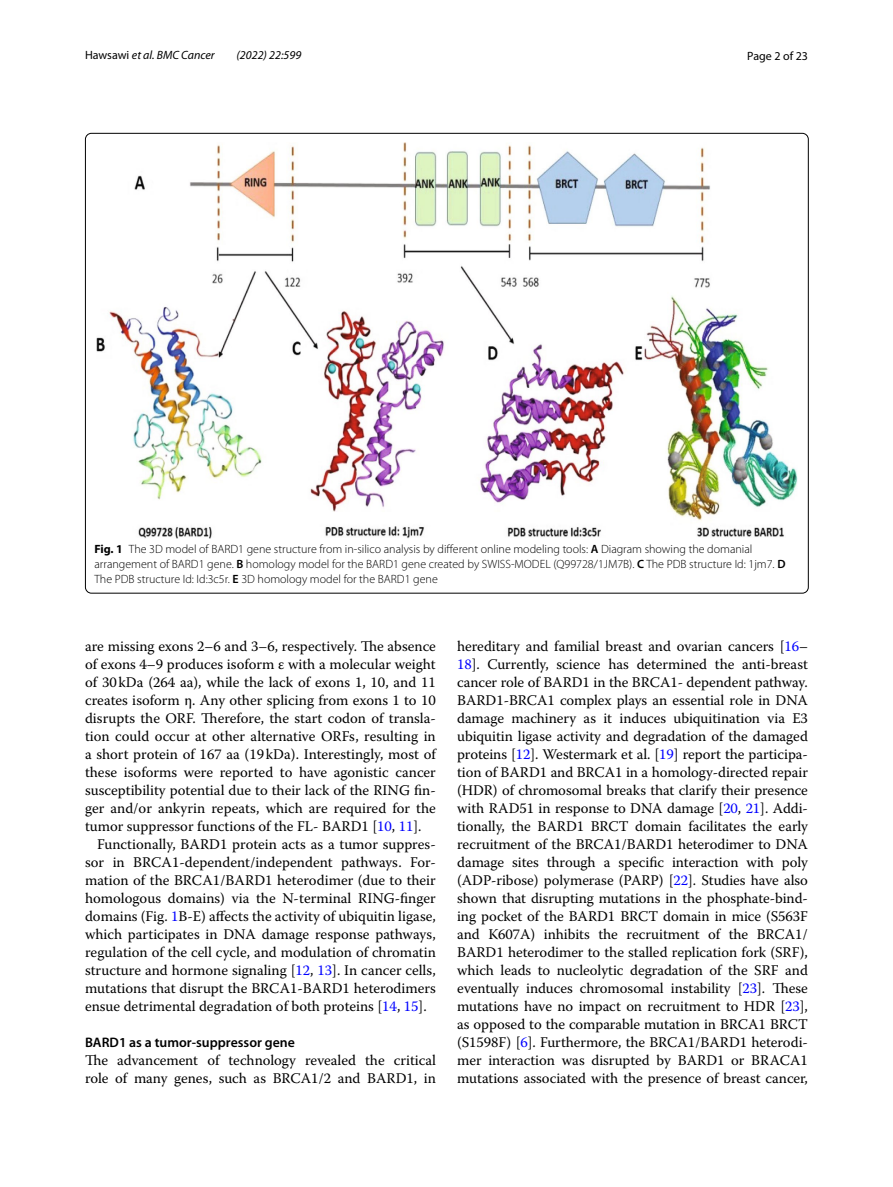
<style>
.page{position:relative;width:893px;height:1187px;background:#fff}
.page>*{position:absolute;margin:0;border:0;box-sizing:border-box;transform-origin:0 0}
.t1{font:14.7px/18px "Warnock Pro";color:#000}
.t2{font:600 13.8px "Myriad Pro";color:#000}
.t3{font:300 12px/15px "Myriad Pro";color:#000}
.t4{font:italic 12px "Myriad Pro";color:#000}
.t5{font:12px "Myriad Pro";color:#000}
.s1{font-style:normal}
.s2{font-weight:700}
.s3{font-weight:600}
.s4{color:#00f}
</style>
<div class="page">
<img style="left:97px;top:142px;width:700px;height:396px">
<p class="t4" style="left:85px;top:48px;width:131px"><span class="s1">Hawsawi</span> et al. BMC Cancer</p>
<p class="t4" style="left:237px;top:48px;width:66px">(2022) 22:599</p>
<p class="t5" style="left:747px;top:48px;width:62px">Page 2 of 23</p>
<p class="t3" style="left:94px;top:542px;width:693px"><span class="s2">Fig. 1</span> The 3D model of BARD1 gene structure from in-silico analysis by different online modeling tools: <span class="s3">A</span> Diagram showing the domanial arrangement of BARD1 gene. <span class="s3">B</span> homology model for the BARD1 gene created by SWISS-MODEL (Q99728/1JM7B). <span class="s3">C</span> The PDB structure Id: 1jm7. <span class="s3">D<br></span>The PDB structure Id: Id:3c5r. <span class="s3">E</span> 3D homology model for the BARD1 gene</p>
<p class="t1" style="left:85px;top:636px;width:352px">are missing exons 2–6 and 3–6, respectively. The absence</p>
<p class="t1" style="left:85px;top:654px;width:352px">of exons 4–9 produces isoform ε with a molecular weight</p>
<p class="t1" style="left:85px;top:672px;width:352px">of 30kDa (264 aa), while the lack of exons 1, 10, and 11</p>
<p class="t1" style="left:85px;top:690px;width:352px">creates isoform η. Any other splicing from exons 1 to 10</p>
<p class="t1" style="left:85px;top:708px;width:352px">disrupts the ORF. Therefore, the start codon of transla-</p>
<p class="t1" style="left:85px;top:726px;width:352px">tion could occur at other alternative ORFs, resulting in</p>
<p class="t1" style="left:85px;top:744px;width:352px">a short protein of 167 aa (19kDa). Interestingly, most of</p>
<p class="t1" style="left:85px;top:762px;width:352px">these isoforms were reported to have agonistic cancer</p>
<p class="t1" style="left:85px;top:780px;width:352px">susceptibility potential due to their lack of the RING fin-</p>
<p class="t1" style="left:85px;top:798px;width:352px">ger and/or ankyrin repeats, which are required for the</p>
<p class="t1" style="left:85px;top:816px;width:338px">tumor suppressor functions of the FL- BARD1 [<span class="s4">10</span>, <span class="s4">11</span>].</p>
<p class="t1" style="left:97px;top:834px;width:340px">Functionally, BARD1 protein acts as a tumor suppres-</p>
<p class="t1" style="left:85px;top:852px;width:352px">sor in BRCA1-dependent/independent pathways. For-</p>
<p class="t1" style="left:85px;top:870px;width:352px">mation of the BRCA1/BARD1 heterodimer (due to their</p>
<p class="t1" style="left:85px;top:888px;width:352px">homologous domains) via the N-terminal RING-finger</p>
<p class="t1" style="left:85px;top:906px;width:352px">domains (Fig. <span class="s4">1</span>B-E) affects the activity of ubiquitin ligase,</p>
<p class="t1" style="left:85px;top:924px;width:352px">which participates in DNA damage response pathways,</p>
<p class="t1" style="left:85px;top:942px;width:352px">regulation of the cell cycle, and modulation of chromatin</p>
<p class="t1" style="left:85px;top:960px;width:352px">structure and hormone signaling [<span class="s4">12</span>, <span class="s4">13</span>]. In cancer cells,</p>
<p class="t1" style="left:85px;top:978px;width:352px">mutations that disrupt the BRCA1-BARD1 heterodimers</p>
<p class="t1" style="left:85px;top:996px;width:343px">ensue detrimental degradation of both proteins [<span class="s4">14</span>, <span class="s4">15</span>].</p>
<p class="t2" style="left:85px;top:1033px;width:211px">BARD1 as a tumor‑suppressor gene</p>
<p class="t1" style="left:85px;top:1050px;width:352px">The advancement of technology revealed the critical role of many genes, such as BRCA1/2 and BARD1, in</p>
<p class="t1" style="left:457px;top:636px;width:352px;text-align:justify">hereditary and familial breast and ovarian cancers [<span class="s4">16</span>– <span class="s4">18</span>]. Currently, science has determined the anti-breast cancer role of BARD1 in the BRCA1- dependent pathway.<br>BARD1-BRCA1 complex plays an essential role in DNA damage machinery as it induces ubiquitination via E3 ubiquitin ligase activity and degradation of the damaged proteins [<span class="s4">12</span>]. Westermark et al. [<span class="s4">19</span>] report the participa&shy;tion of BARD1 and BRCA1 in a homology-directed repair (HDR) of chromosomal breaks that clarify their presence with RAD51 in response to DNA damage [<span class="s4">20</span>, <span class="s4">21</span>]. Addi&shy;tionally, the BARD1 BRCT domain facilitates the early recruitment of the BRCA1/BARD1 heterodimer to DNA damage sites through a specific interaction with poly (ADP-ribose) polymerase (PARP) [<span class="s4">22</span>]. Studies have also shown that disrupting mutations in the phosphate-bind&shy;ing pocket of the BARD1 BRCT domain in mice (S563F and K607A) inhibits the recruitment of the BRCA1/ BARD1 heterodimer to the stalled replication fork (SRF), which leads to nucleolytic degradation of the SRF and eventually induces chromosomal instability [<span class="s4">23</span>]. These mutations have no impact on recruitment to HDR [<span class="s4">23</span>], as opposed to the comparable mutation in BRCA1 BRCT (S1598F) [<span class="s4">6</span>]. Furthermore, the BRCA1/BARD1 heterodi&shy;mer interaction was disrupted by BARD1 or BRACA1 mutations associated with the presence of breast cancer,</p>
</div>
